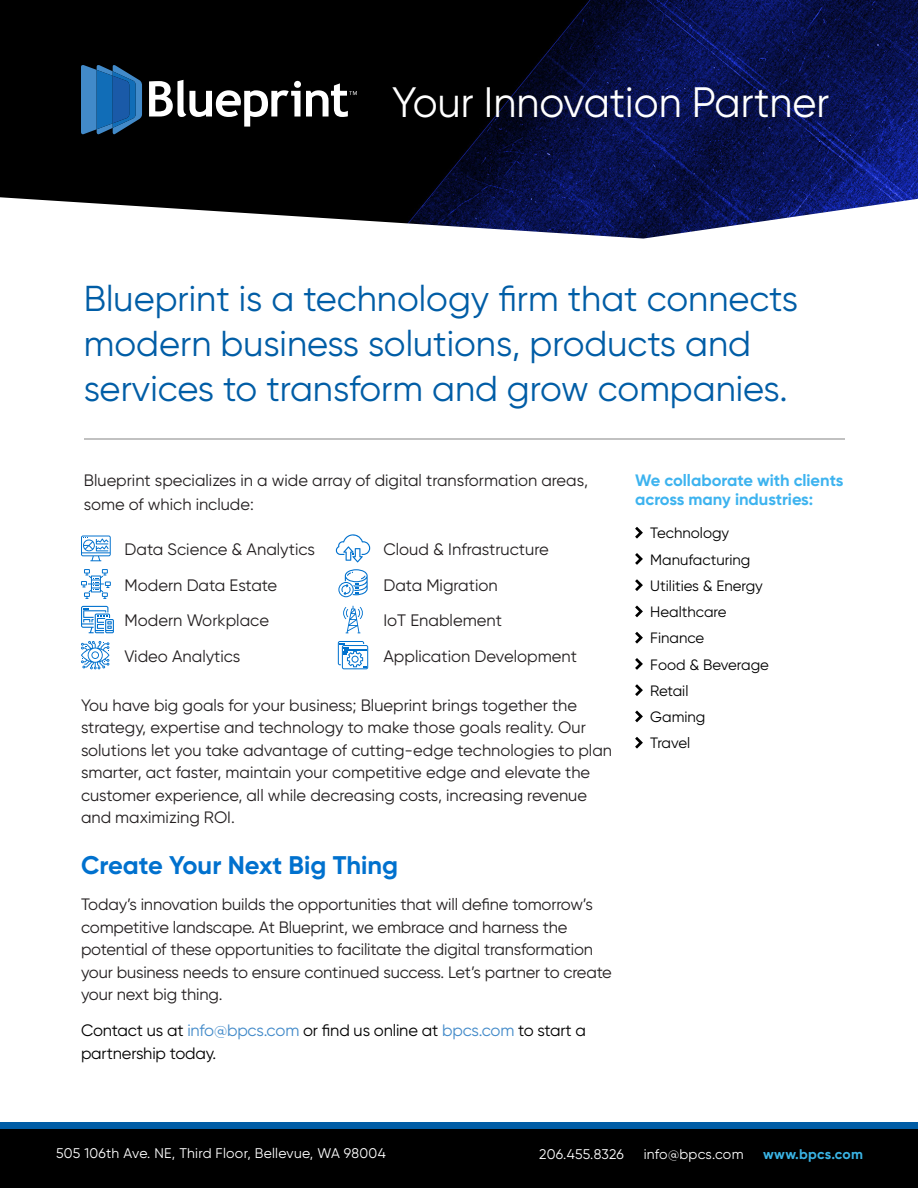
<style>
.page{position:relative;width:918px;height:1188px;background:#fff}
.page>*{position:absolute;margin:0;border:0;box-sizing:border-box;transform-origin:0 0}
.t1{font:42.45px "Gilroy";color:#fff}
.t2{font:36px/45px "Gilroy";color:#005da6}
.t3{font:700 25.5px "Gilroy";color:#0071ce}
.t4{font:16.65px "Gilroy";color:#231f20}
.t5{font:16.5px/22.5px "Gilroy";letter-spacing:-.01em;color:#231f20}
.t6{font:16.5px/22.5px "Gilroy";letter-spacing:-.01em;color:#000}
.t7{font:700 16.5px/19.8px "Gilroy";color:#3db3ef}
.t8{font:15px "Gilroy";color:#000}
.t9{font:13.95px "Gilroy";letter-spacing:.02em;color:#fff}
.t10{font:700 13.95px "Gilroy";letter-spacing:.02em;color:#3ab4e5}
.s1{color:#428ac9}
</style>
<div class="page">
<div style="left:0;top:1126px;width:918px;height:62px;background:#000"></div>
<img style="left:0;top:0;width:918px;height:239px">
<svg style="left:81px;top:65px;width:61px;height:69px;background:#22649e"></svg>
<svg style="left:149px;top:80px;width:208px;height:47px"></svg>
<svg style="left:81px;top:536px;width:30px;height:25px"></svg>
<svg style="left:335px;top:534px;width:35px;height:28px"></svg>
<svg style="left:81px;top:569px;width:30px;height:30px"></svg>
<svg style="left:338px;top:569px;width:30px;height:28px"></svg>
<svg style="left:81px;top:606px;width:33px;height:27px"></svg>
<svg style="left:360px;top:607px;width:4px;height:12px"></svg>
<svg style="left:343px;top:606px;width:18px;height:27px"></svg>
<svg style="left:81px;top:641px;width:29px;height:29px"></svg>
<svg style="left:338px;top:641px;width:30px;height:28px"></svg>
<hr style="left:85px;top:438px;width:760px;height:1px;background:#848484">
<div style="left:0;top:1122px;width:918px;height:7px;background:#005da6"></div>
<svg style="left:635px;top:527px;width:8px;height:12px"></svg>
<svg style="left:635px;top:553px;width:8px;height:12px"></svg>
<svg style="left:635px;top:579px;width:8px;height:12px"></svg>
<svg style="left:635px;top:606px;width:8px;height:11px"></svg>
<svg style="left:635px;top:632px;width:8px;height:12px"></svg>
<svg style="left:635px;top:658px;width:8px;height:12px"></svg>
<svg style="left:635px;top:684px;width:8px;height:12px"></svg>
<svg style="left:635px;top:711px;width:8px;height:11px"></svg>
<svg style="left:635px;top:737px;width:8px;height:12px"></svg>
<p class="t1" style="left:392px;top:76px;width:439px">Your Innovation Partner</p>
<p class="t2" style="left:84px;top:275px;width:716px">Blueprint is a technology firm that connects modern business solutions, products and services to transform and grow companies.</p>
<p class="t5" style="left:84px;top:468px;width:506px;line-height:24px">Blueprint specializes in a wide array of digital transformation areas, some of which include:</p>
<p class="t4" style="left:125px;top:539px;width:192px">Data Science &amp; Analytics</p>
<p class="t4" style="left:383px;top:539px;width:167px">Cloud &amp; Infrastructure</p>
<p class="t4" style="left:125px;top:575px;width:154px">Modern Data Estate</p>
<p class="t4" style="left:383px;top:575px;width:116px">Data Migration</p>
<p class="t4" style="left:125px;top:610px;width:146px">Modern Workplace</p>
<p class="t4" style="left:383px;top:610px;width:120px">IoT Enablement</p>
<p class="t4" style="left:125px;top:646px;width:118px">Video Analytics</p>
<p class="t4" style="left:383px;top:646px;width:195px">Application Development</p>
<p class="t5" style="left:81px;top:694px;width:533px">You have big goals for your business; Blueprint brings together the strategy, expertise and technology to make those goals reality. Our solutions let you take advantage of cutting-edge technologies to plan smarter, act faster, maintain your competitive edge and elevate the customer experience, all while decreasing costs, increasing revenue and maximizing ROI.</p>
<p class="t3" style="left:81px;top:849px;width:319px">Create Your Next Big Thing</p>
<p class="t5" style="left:81px;top:893px;width:532px">Today’s innovation builds the opportunities that will define tomorrow’s competitive landscape. At Blueprint, we embrace and harness the potential of these opportunities to facilitate the digital transformation your business needs to ensure continued success. Let’s partner to create your next big thing.</p>
<p class="t6" style="left:81px;top:1019px;width:507px">Contact us at <span class="s1">info@bpcs.com</span> or find us online at <span class="s1">bpcs.com</span> to start a partnership today.</p>
<p class="t7" style="left:635px;top:470px;width:210px">We collaborate with clients across many industries:</p>
<p class="t8" style="left:650px;top:524px;width:80px">Technology</p>
<p class="t8" style="left:650px;top:550px;width:102px">Manufacturing</p>
<p class="t8" style="left:650px;top:577px;width:114px">Utilities &amp; Energy</p>
<p class="t8" style="left:650px;top:603px;width:78px">Healthcare</p>
<p class="t8" style="left:650px;top:629px;width:56px">Finance</p>
<p class="t8" style="left:650px;top:655px;width:120px">Food &amp; Beverage</p>
<p class="t8" style="left:650px;top:682px;width:40px">Retail</p>
<p class="t8" style="left:650px;top:708px;width:57px">Gaming</p>
<p class="t8" style="left:650px;top:734px;width:42px">Travel</p>
<p class="t9" style="left:56px;top:1145px;width:331px">505 106th Ave. NE, Third Floor, Bellevue, WA 98004</p>
<p class="t9" style="left:539px;top:1145px;width:86px">206.455.8326</p>
<p class="t9" style="left:644px;top:1145px;width:101px">info@bpcs.com</p>
<p class="t10" style="left:763px;top:1145px;width:101px">www.bpcs.com</p>
</div>
